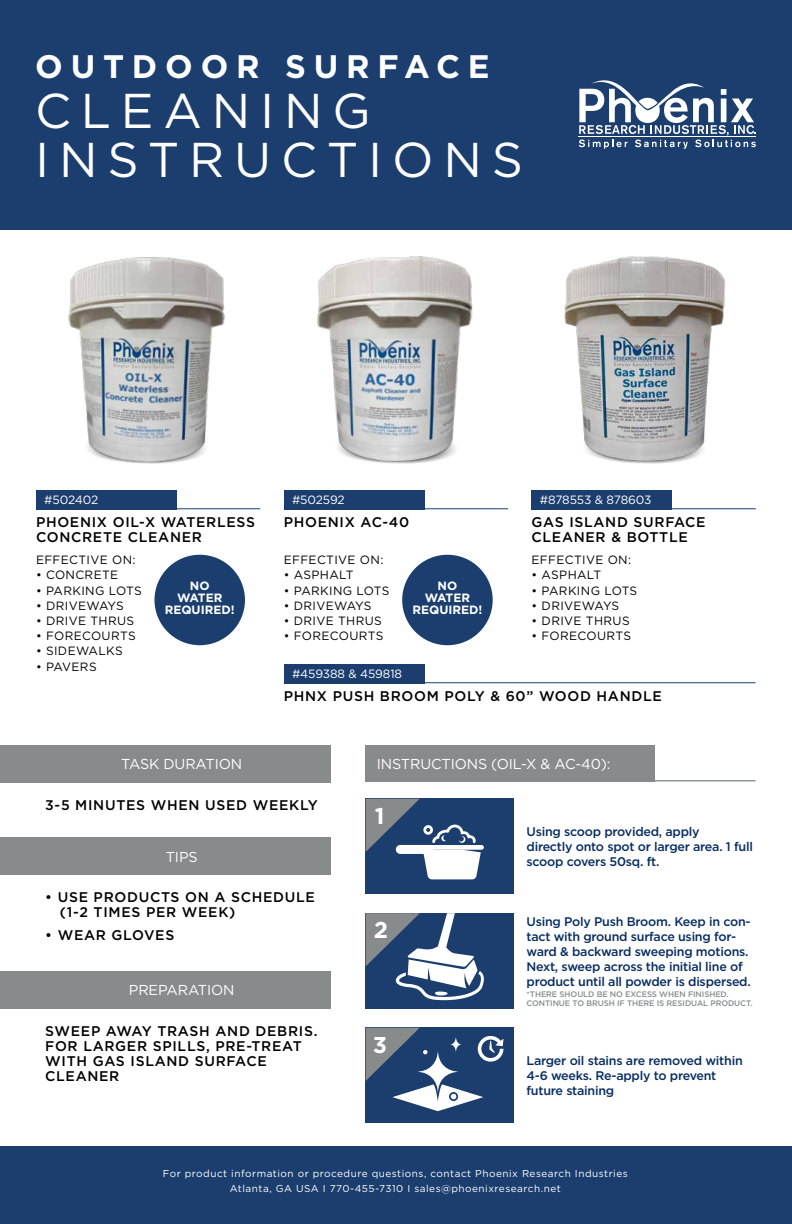
<style>
.page{position:relative;width:792px;height:1224px;background:#fff}
.page>*{position:absolute;margin:0;border:0;box-sizing:border-box;transform-origin:0 0}
.t1{font:48.8px/49.9px "Gotham";letter-spacing:.2em;color:#fff}
.t2{font:700 32.5px "Gotham";letter-spacing:.24em;color:#fff}
.t3{font:700 22.9px "Gotham";color:#fff}
.t4{font:14.4px "Gotham";letter-spacing:-.01em;color:#fff}
.t5{font:500 14px/15px "Gotham";letter-spacing:.05em;color:#000}
.t6{font:500 12.5px/15px "Gotham";letter-spacing:-.02em;color:#072c61}
.t7{font:12px "Gotham";letter-spacing:.03em;color:#000}
.t8{font:12px "Gotham";letter-spacing:-.015em;color:#fff}
.t9{font:700 12px/12px "Gotham";color:#fff;text-align:center}
.t10{font:10px/15px "Gotham";letter-spacing:.05em;color:#fff;text-align:center}
.t11{font:500 8px/8.8px "Gotham";letter-spacing:-.01em;color:#888b8c}
</style>
<div class="page">
<div style="left:0;top:0;width:792px;height:229px;background:#1b3e6f"></div>
<div style="left:0;top:1147px;width:792px;height:77px;background:#1b3e6f"></div>
<div style="left:0;top:745px;width:331px;height:37px;background:#888b8c"></div>
<div style="left:0;top:838px;width:331px;height:37px;background:#888b8c"></div>
<div style="left:0;top:971px;width:331px;height:37px;background:#888b8c"></div>
<svg style="left:579px;top:80px;width:177px;height:69px"></svg>
<hr style="left:579px;top:136px;width:177px;height:1px;background:#fff">
<div style="left:366px;top:799px;width:148px;height:95px;background:#1b3e6f"></div>
<div style="left:420px;top:845px;width:64px;height:5px;background:#fff;border-radius:2px"></div>
<svg style="left:366px;top:799px;width:115px;height:80px"></svg>
<div style="left:366px;top:913px;width:148px;height:96px;background:#1b3e6f"></div>
<svg style="left:366px;top:913px;width:118px;height:87px"></svg>
<div style="left:366px;top:1028px;width:148px;height:95px;background:#1b3e6f"></div>
<svg style="left:366px;top:1028px;width:137px;height:83px"></svg>
<img style="left:68px;top:257px;width:157px;height:207px">
<div style="left:36px;top:490px;width:141px;height:19px;background:#1b3e6f"></div>
<hr style="left:36px;top:508px;width:224px;height:1px;background:#1b3e6f">
<div style="left:366px;top:745px;width:289px;height:37px;background:#888b8c"></div>
<hr style="left:366px;top:780px;width:390px;height:1px;background:#888b8c">
<div style="left:284px;top:490px;width:141px;height:19px;background:#1b3e6f"></div>
<hr style="left:284px;top:508px;width:224px;height:1px;background:#1b3e6f">
<div style="left:284px;top:664px;width:141px;height:19px;background:#1b3e6f"></div>
<hr style="left:284px;top:682px;width:472px;height:1px;background:#1b3e6f">
<div style="left:532px;top:490px;width:140px;height:19px;background:#1b3e6f"></div>
<hr style="left:532px;top:508px;width:224px;height:1px;background:#1b3e6f">
<img style="left:556px;top:229px;width:171px;height:235px">
<img style="left:317px;top:256px;width:156px;height:208px">
<div style="left:154px;top:555px;width:91px;height:90px;background:#1b3e6f;border-radius:50%"></div>
<div style="left:402px;top:555px;width:91px;height:90px;background:#1b3e6f;border-radius:50%"></div>
<h2 class="t2" style="left:35px;top:45px;width:456px">OUTDOOR SURFACE</h2>
<h1 class="t1" style="left:35px;top:84px;width:489px">CLEANING<br>INSTRUCTIONS</h1>
<p class="t8" style="left:44px;top:492px;width:56px">#502402</p>
<p class="t8" style="left:292px;top:492px;width:54px">#502592</p>
<p class="t5" style="left:36px;top:514px;width:221px">PHOENIX OIL-X WATERLESS<br>CONCRETE CLEANER</p>
<p class="t7" style="left:36px;top:552px;width:101px">EFFECTIVE ON:</p>
<p class="t7" style="left:36px;top:567px;width:84px">• CONCRETE</p>
<p class="t7" style="left:36px;top:583px;width:107px">• PARKING LOTS</p>
<p class="t7" style="left:36px;top:598px;width:89px">• DRIVEWAYS</p>
<p class="t7" style="left:36px;top:613px;width:100px">• DRIVE THRUS</p>
<p class="t7" style="left:36px;top:628px;width:101px">• FORECOURTS</p>
<p class="t7" style="left:36px;top:644px;width:88px">• SIDEWALKS</p>
<p class="t7" style="left:36px;top:659px;width:62px">• PAVERS</p>
<p class="t5" style="left:284px;top:514px;width:127px">PHOENIX AC-40</p>
<p class="t7" style="left:284px;top:552px;width:101px">EFFECTIVE ON:</p>
<p class="t7" style="left:284px;top:567px;width:71px">• ASPHALT</p>
<p class="t7" style="left:284px;top:583px;width:107px">• PARKING LOTS</p>
<p class="t7" style="left:284px;top:598px;width:89px">• DRIVEWAYS</p>
<p class="t7" style="left:284px;top:613px;width:100px">• DRIVE THRUS</p>
<p class="t7" style="left:284px;top:628px;width:101px">• FORECOURTS</p>
<p class="t9" style="left:165px;top:580px;width:72px">NO<br>WATER<br>REQUIRED!</p>
<p class="t9" style="left:412px;top:580px;width:72px">NO<br>WATER<br>REQUIRED!</p>
<p class="t8" style="left:292px;top:666px;width:112px">#459388 &amp; 459818</p>
<p class="t8" style="left:540px;top:492px;width:113px">#878553 &amp; 878603</p>
<p class="t5" style="left:532px;top:514px;width:176px">GAS ISLAND SURFACE<br>CLEANER &amp; BOTTLE</p>
<p class="t7" style="left:532px;top:552px;width:101px">EFFECTIVE ON:</p>
<p class="t7" style="left:532px;top:567px;width:71px">• ASPHALT</p>
<p class="t7" style="left:532px;top:583px;width:107px">• PARKING LOTS</p>
<p class="t7" style="left:532px;top:598px;width:89px">• DRIVEWAYS</p>
<p class="t7" style="left:532px;top:613px;width:100px">• DRIVE THRUS</p>
<p class="t7" style="left:532px;top:628px;width:101px">• FORECOURTS</p>
<p class="t5" style="left:284px;top:688px;width:380px">PHNX PUSH BROOM POLY &amp; 60” WOOD HANDLE</p>
<p class="t4" style="left:121px;top:755px;width:122px">TASK DURATION</p>
<p class="t5" style="left:45px;top:797px;width:274px">3-5 MINUTES WHEN USED WEEKLY</p>
<p class="t4" style="left:166px;top:847px;width:33px">TIPS</p>
<p class="t5" style="left:60px;top:890px;width:257px;text-indent:-15px">• USE PRODUCTS ON A SCHEDULE (1-2 TIMES PER WEEK)</p>
<p class="t5" style="left:45px;top:928px;width:131px">• WEAR GLOVES</p>
<p class="t4" style="left:129px;top:981px;width:107px">PREPARATION</p>
<p class="t5" style="left:45px;top:1023px;width:274px">SWEEP AWAY TRASH AND DEBRIS.<br>FOR LARGER SPILLS, PRE-TREAT<br>WITH GAS ISLAND SURFACE<br>CLEANER</p>
<p class="t4" style="left:377px;top:755px;width:235px">INSTRUCTIONS (OIL-X &amp; AC-40):</p>
<h3 class="t3" style="left:375px;top:800px;width:11px">1</h3>
<h3 class="t3" style="left:374px;top:915px;width:16px">2</h3>
<h3 class="t3" style="left:373px;top:1029px;width:16px">3</h3>
<p class="t6" style="left:527px;top:824px;width:228px">Using scoop provided, apply<br>directly onto spot or larger area. 1 full scoop covers 50sq. ft.</p>
<p class="t6" style="left:527px;top:914px;width:226px">Using Poly Push Broom. Keep in con&shy;tact with ground surface using for&shy;ward &amp; backward sweeping motions.<br>Next, sweep across the initial line of product until all powder is dispersed.</p>
<p class="t11" style="left:527px;top:990px;width:228px">*THERE SHOULD BE NO EXCESS WHEN FINISHED.<br>CONTINUE TO BRUSH IF THERE IS RESIDUAL PRODUCT.</p>
<p class="t6" style="left:527px;top:1053px;width:218px">Larger oil stains are removed within<br>4-6 weeks. Re-apply to prevent future staining</p>
<p class="t10" style="left:163px;top:1166px;width:466px">For product information or procedure questions, contact Phoenix Research Industries<br>Atlanta, GA USA I 770-455-7310 I sales@phoenixresearch.net</p>
</div>
